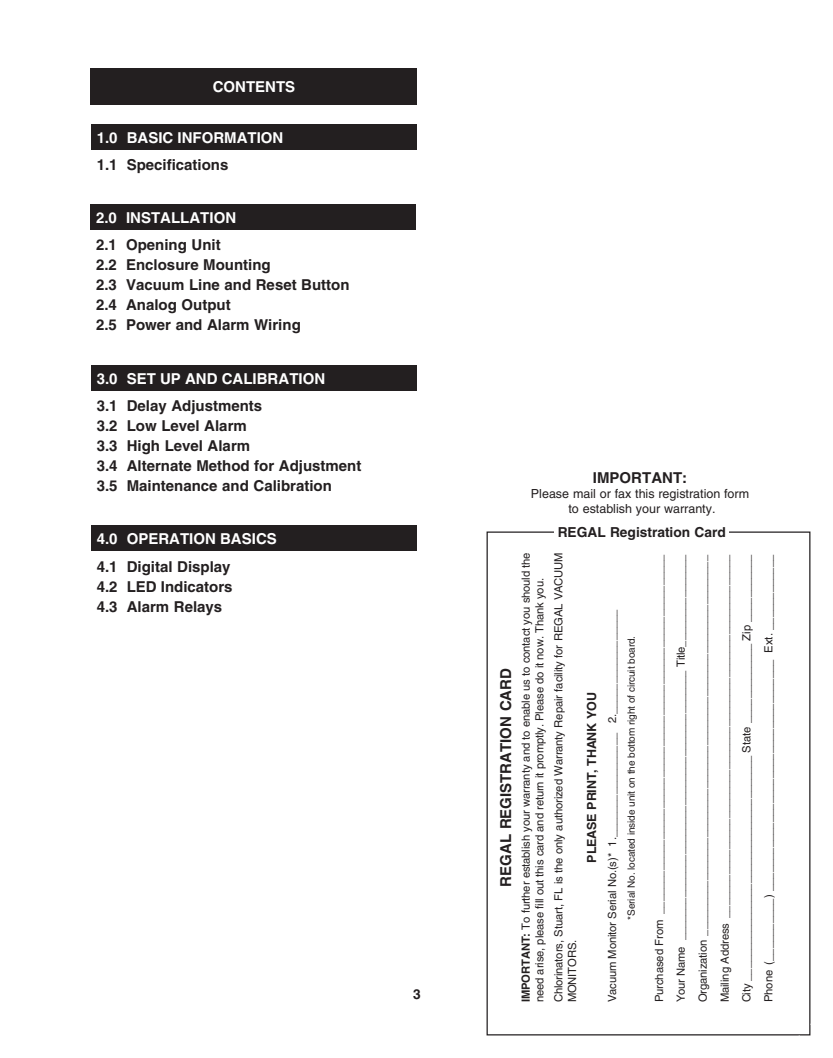
<style>
.page{position:relative;width:833px;height:1058px;background:#fff}
.page>*{position:absolute;margin:0;border:0;box-sizing:border-box;transform-origin:0 0}
.t1{font:700 15px "Helvetica LT Std";color:#231f20}
.t2{font:700 15px "Helvetica LT Std";color:#fff}
.t3{font:700 13.75px "Helvetica LT Std";color:#231f20}
.t4{font:12.5px "Helvetica LT Std";color:#231f20}
.t5{font:700 12.5px "Helvetica LT Std";letter-spacing:-.01em;color:#231f20}
.t6{font:11.25px/13.8px "Helvetica LT Std";letter-spacing:-.01em;color:#231f20}
.t7{font:10px "Helvetica LT Std";letter-spacing:-.01em;color:#231f20}
.s1{font-weight:700}
</style>
<div class="page">
<div style="left:90px;top:204px;width:326px;height:25px;background:#231f20"></div>
<div style="left:91px;top:525px;width:325px;height:26px;background:#231f20"></div>
<div style="left:91px;top:124px;width:325px;height:25px;background:#231f20"></div>
<div style="left:91px;top:365px;width:325px;height:25px;background:#231f20"></div>
<div style="left:91px;top:69px;width:326px;height:36px;background:#231f20"></div>
<div style="left:812px;top:522px;width:13px;height:13px;border:1px solid #fff;border-radius:50%"></div>
<p class="t2" style="left:213px;top:81px;width:84px">CONTENTS</p>
<p class="t2" style="left:97px;top:132px;width:188px">1.0 BASIC INFORMATION</p>
<p class="t1" style="left:97px;top:159px;width:133px">1.1 Specifications</p>
<p class="t2" style="left:96px;top:212px;width:142px">2.0 INSTALLATION</p>
<p class="t1" style="left:96px;top:239px;width:126px">2.1 Opening Unit</p>
<p class="t1" style="left:96px;top:259px;width:176px">2.2 Enclosure Mounting</p>
<p class="t1" style="left:96px;top:279px;width:255px">2.3 Vacuum Line and Reset Button</p>
<p class="t1" style="left:96px;top:299px;width:136px">2.4 Analog Output</p>
<p class="t1" style="left:96px;top:319px;width:206px">2.5 Power and Alarm Wiring</p>
<p class="t2" style="left:97px;top:373px;width:230px">3.0 SET UP AND CALIBRATION</p>
<p class="t1" style="left:97px;top:400px;width:167px">3.1 Delay Adjustments</p>
<p class="t1" style="left:97px;top:420px;width:152px">3.2 Low Level Alarm</p>
<p class="t1" style="left:97px;top:440px;width:155px">3.3 High Level Alarm</p>
<p class="t1" style="left:97px;top:460px;width:266px">3.4 Alternate Method for Adjustment</p>
<p class="t1" style="left:97px;top:480px;width:237px">3.5 Maintenance and Calibration</p>
<p class="t2" style="left:97px;top:533px;width:182px">4.0 OPERATION BASICS</p>
<p class="t1" style="left:97px;top:561px;width:135px">4.1 Digital Display</p>
<p class="t1" style="left:97px;top:581px;width:137px">4.2 LED Indicators</p>
<p class="t1" style="left:97px;top:601px;width:127px">4.3 Alarm Relays</p>
<p class="t3" style="left:413px;top:988px;width:9px">3</p>
<p class="t1" style="left:500px;top:886px;width:220px;rotate:-90deg">REGAL REGISTRATION CARD</p>
<p class="t1" style="left:593px;top:472px;width:96px">IMPORTANT:</p>
<p class="t4" style="left:531px;top:488px;width:220px">Please mail or fax this registration form</p>
<p class="t4" style="left:568px;top:503px;width:148px">to establish your warranty.</p>
<p class="t3" style="left:557px;top:527px;width:170px">REGAL Registration Card</p>
<p class="t6" style="left:520px;top:1002px;width:452px;rotate:-90deg"><span class="s1">IMPORTANT:</span> To further establish your warranty and to enable us to contact you should the need arise, please fill out this card and return it promptly. Please do it now. Thank you.</p>
<p class="t6" style="left:552px;top:1002px;width:452px;rotate:-90deg">Chlorinators, Stuart, FL is the only authorized Warranty Repair facility for REGAL VACUUM<br>MONITORS.</p>
<p class="t5" style="left:587px;top:862px;width:172px;rotate:-90deg">PLEASE PRINT, THANK YOU</p>
<p class="t6" style="left:606px;top:1002px;width:394px;rotate:-90deg">Vacuum Monitor Serial No.(s)* 1._________________ 2._________________</p>
<p class="t7" style="left:627px;top:919px;width:285px;rotate:-90deg">*Serial No. located inside unit on the bottom right of circuit board.</p>
<p class="t6" style="left:653px;top:1002px;width:449px;rotate:-90deg">Purchased From __________________________________________________________</p>
<p class="t6" style="left:675px;top:1002px;width:449px;rotate:-90deg">Your Name ____________________________________________ Title_______________</p>
<p class="t6" style="left:697px;top:1002px;width:449px;rotate:-90deg">Organization ______________________________________________________________</p>
<p class="t6" style="left:719px;top:1002px;width:449px;rotate:-90deg">Mailing Address ___________________________________________________________</p>
<p class="t6" style="left:741px;top:1002px;width:449px;rotate:-90deg">City _____________________________________ State _____________ Zip ___________</p>
<p class="t6" style="left:762px;top:1002px;width:449px;rotate:-90deg">Phone (__________) _____________________________________ Ext. ____________</p>
</div>
